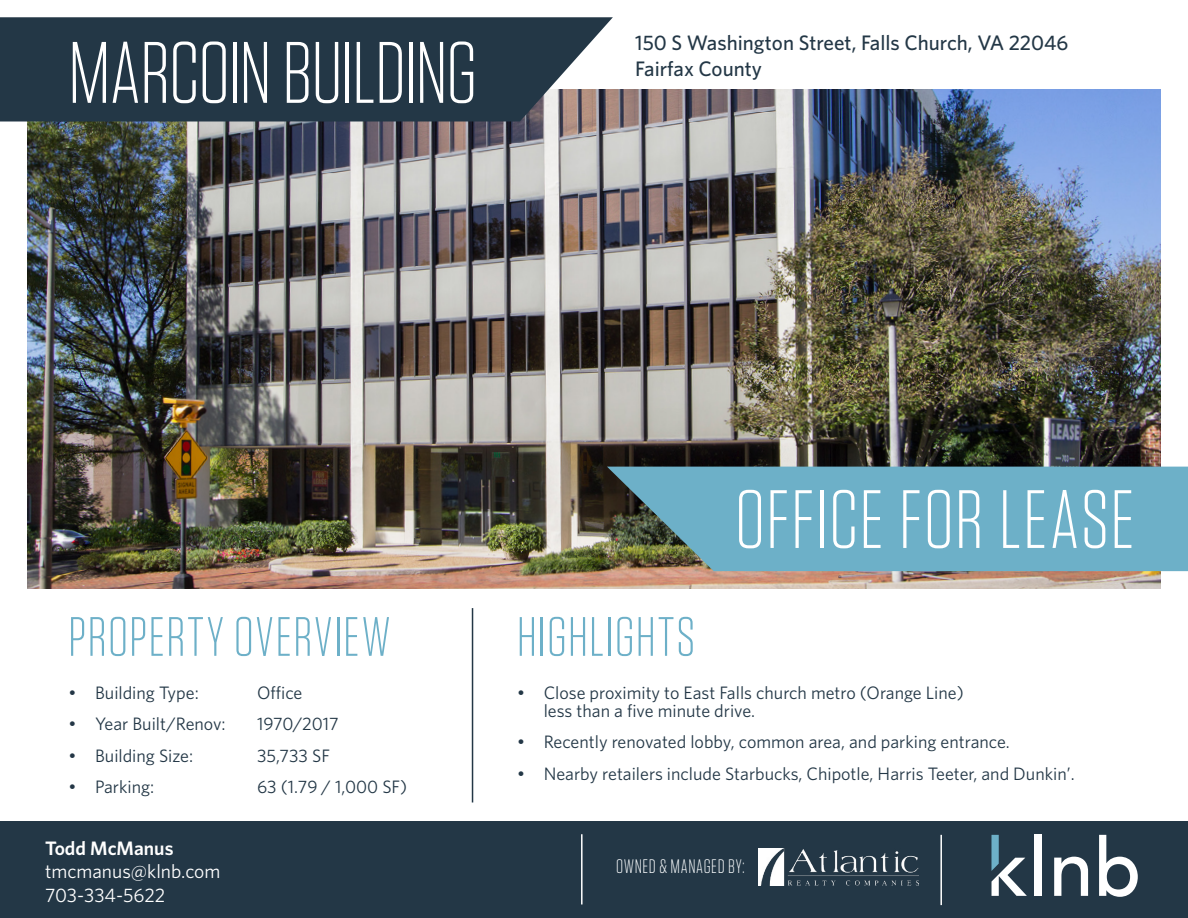
<style>
.page{position:relative;width:1188px;height:918px;background:#fff}
.page>*{position:absolute;margin:0;border:0;box-sizing:border-box;transform-origin:0 0}
.t1{font:300 87px "Tungsten";letter-spacing:-.02em;color:#fff}
.t2{font:300 82.5px "Tungsten";letter-spacing:.02em;color:#fff}
.t3{font:300 55.35px "Tungsten";letter-spacing:.02em;color:#6db0c8}
.t4{font:500 21px/25.2px "Whitney";color:#233746}
.t5{font:19.5px/23.4px "Whitney";color:#fff}
.t6{font:300 19.5px "Tungsten";letter-spacing:.03em;color:#fcfeff}
.t7{font:600 19.5px "Whitney";color:#fff}
.t8{font:18px/18px "Whitney";color:#233746}
.s1{font-family:"Gotham"}
</style>
<div class="page">
<div style="left:0;top:822px;width:1188px;height:96px;background:#233746"></div>
<hr style="left:581px;top:834px;width:2px;height:70px;background:#fff">
<svg style="left:991px;top:835px;width:36px;height:61px"></svg>
<div style="left:1035px;top:835px;width:7px;height:61px;background:#fff"></div>
<svg style="left:1054px;top:857px;width:34px;height:39px"></svg>
<svg style="left:1099px;top:835px;width:39px;height:62px"></svg>
<hr style="left:940px;top:835px;width:2px;height:70px;background:#fff">
<img style="left:759px;top:849px;width:160px;height:36px">
<img style="left:27px;top:90px;width:1134px;height:498px">
<hr style="left:472px;top:608px;width:1px;height:194px;background:#233746">
<svg style="left:607px;top:467px;width:581px;height:104px;background:#6aa7ba"></svg>
<svg style="left:0;top:17px;width:613px;height:105px;background:#304250"></svg>
<h1 class="t1" style="left:68px;top:28px;width:411px">MARCOIN BUILDING</h1>
<p class="t4" style="left:635px;top:30px;width:434px">150 S Washington Street, Falls Church, VA 22046<br>Fairfax County</p>
<h2 class="t2" style="left:735px;top:477px;width:401px">OFFICE FOR LEASE</h2>
<h3 class="t3" style="left:68px;top:608px;width:324px">PROPERTY OVERVIEW</h3>
<h3 class="t3" style="left:517px;top:608px;width:180px">HIGHLIGHTS</h3>
<p class="t8" style="left:68px;top:683px;width:132px"><span class="s1">•</span> Building Type:</p>
<p class="t8" style="left:257px;top:683px;width:47px">Office</p>
<p class="t8" style="left:68px;top:715px;width:159px"><span class="s1">•</span> Year Built/Renov:</p>
<p class="t8" style="left:257px;top:715px;width:83px">1970/2017</p>
<p class="t8" style="left:68px;top:746px;width:127px"><span class="s1">•</span> Building Size:</p>
<p class="t8" style="left:257px;top:746px;width:74px">35,733 SF</p>
<p class="t8" style="left:68px;top:778px;width:88px"><span class="s1">•</span> Parking:</p>
<p class="t8" style="left:257px;top:778px;width:152px">63 (1.79 / 1,000 SF)</p>
<p class="t8" style="left:544px;top:683px;width:422px;text-indent:-27px"><span class="s1">•</span> Close proximity to East Falls church metro (Orange Line) less than a five minute drive.</p>
<p class="t8" style="left:517px;top:733px;width:495px"><span class="s1">•</span> Recently renovated lobby, common area, and parking entrance.</p>
<p class="t8" style="left:517px;top:764px;width:559px"><span class="s1">•</span> Nearby retailers include Starbucks, Chipotle, Harris Teeter, and Dunkin’.</p>
<p class="t7" style="left:45px;top:835px;width:130px">Todd McManus</p>
<p class="t5" style="left:45px;top:859px;width:177px">tmcmanus@klnb.com<br>703-334-5622</p>
<p class="t6" style="left:616px;top:857px;width:130px">OWNED &amp; MANAGED BY:</p>
</div>
